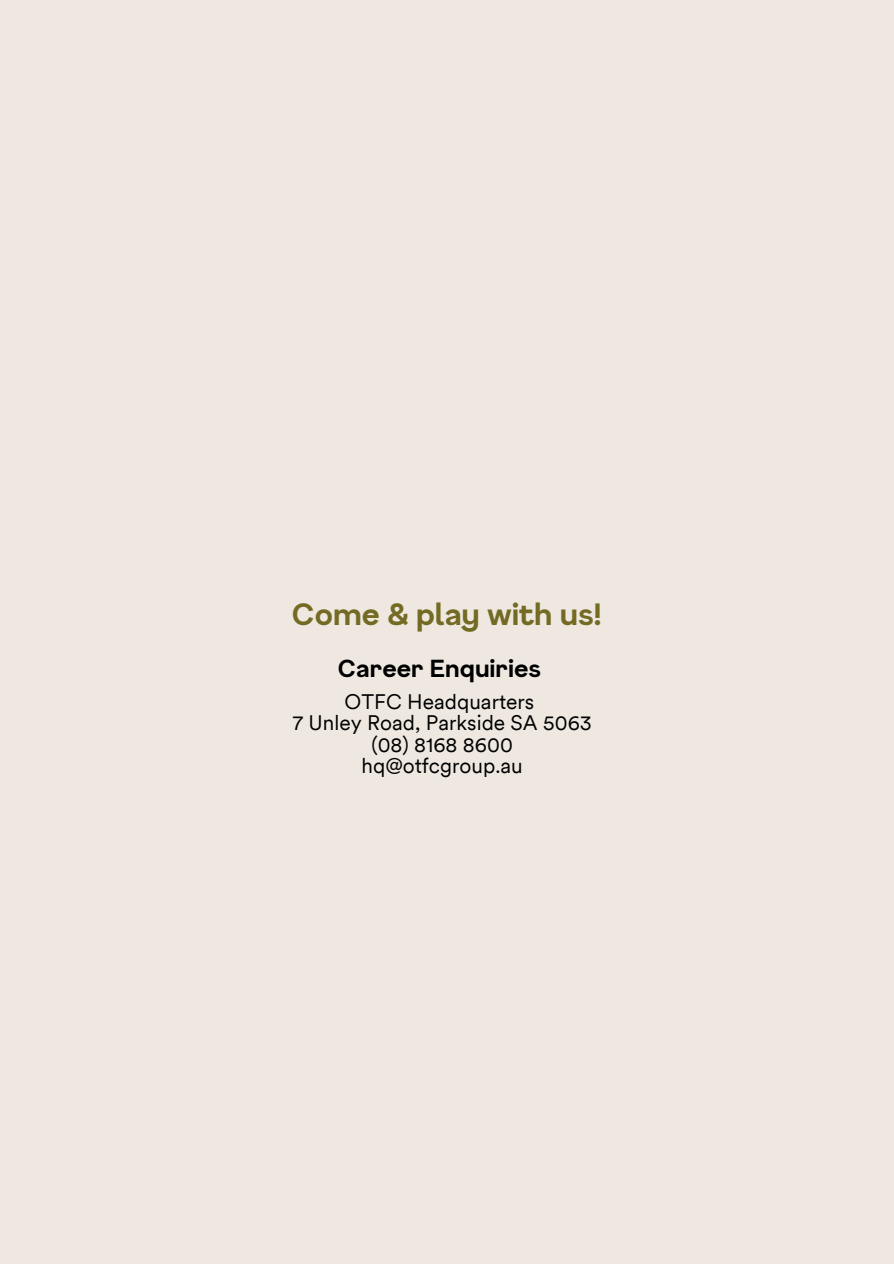
<style>
.page{position:relative;width:894px;height:1264px;background:#fff}
.page>*{position:absolute;margin:0;border:0;box-sizing:border-box;transform-origin:0 0}
.t1{font:700 30px "F37 Gruffy";color:#736b24}
.t2{font:700 24px "F37 Gruffy";color:#000}
.t3{font:21px "Circular XXTT";color:#000}
</style>
<div class="page">
<div style="left:0;top:0;width:893px;height:1263px;background:#eee8e0"></div>
<p class="t1" style="left:292px;top:595px;width:311px">Come &amp; play with us!</p>
<p class="t2" style="left:338px;top:653px;width:205px">Career Enquiries</p>
<h1 class="t3" style="left:344px;top:688px;width:191px">OTFC Headquarters</h1>
<h2 class="t3" style="left:292px;top:710px;width:301px">7 Unley Road, Parkside SA 5063</h2>
<p class="t3" style="left:371px;top:731px;width:143px">(08) 8168 8600</p>
<p class="t3" style="left:361px;top:753px;width:163px">hq@otfcgroup.au</p>
</div>
